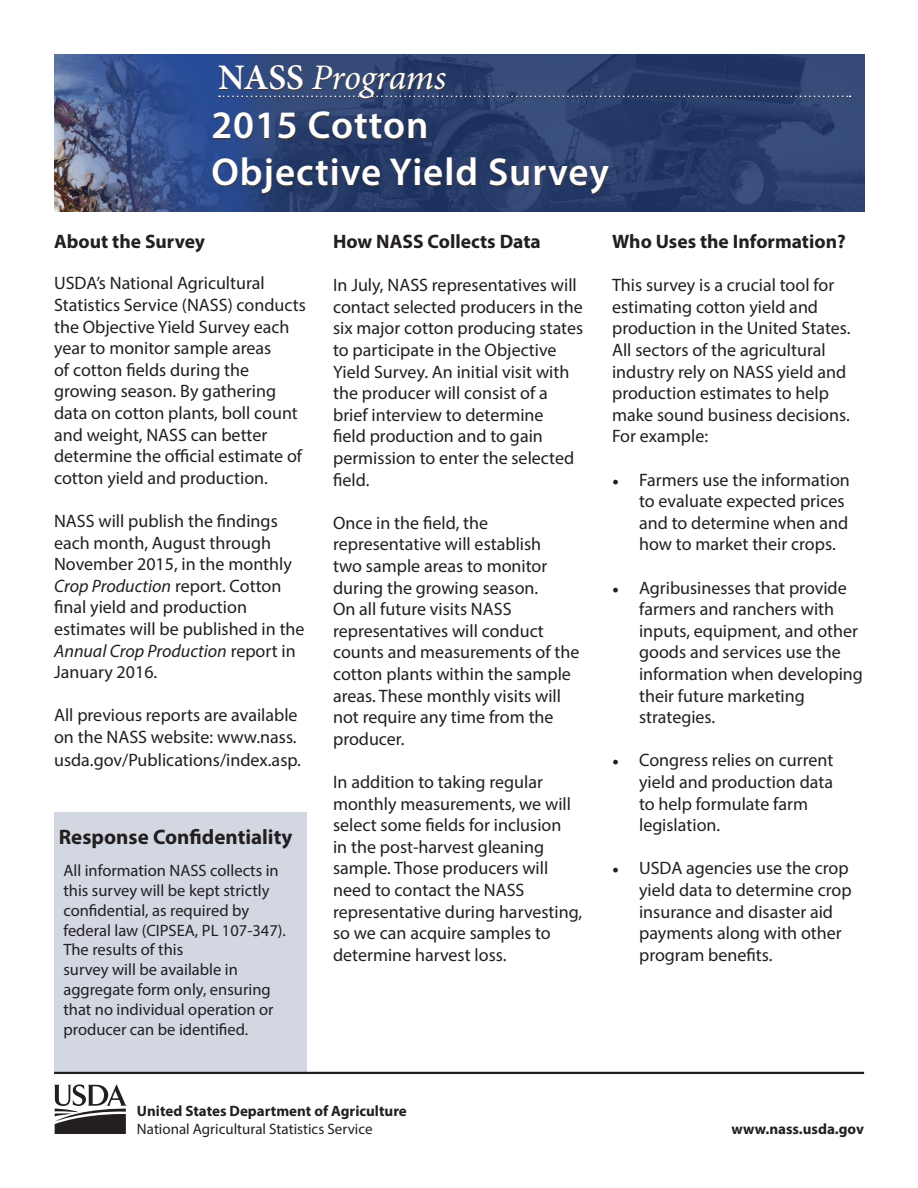
<style>
.page{position:relative;width:918px;height:1188px;background:#fff}
.page>*{position:absolute;margin:0;border:0;box-sizing:border-box;transform-origin:0 0}
.Paragraph_Style_4{font:600 39px "Myriad Pro";letter-spacing:.025em;color:#fff}
.Paragraph_Style_5{font:italic 36px "Minion Pro";letter-spacing:-.005em;color:#fff}
.t1{font:700 21px "Myriad Pro";color:#231f20}
.t2{font:700 19.5px "Myriad Pro";color:#231f20}
.t3{font:18px/21.6px "Myriad Pro";color:#231f20}
.t4{font:16.5px/19.8px "Myriad Pro";color:#231f20}
.t5{font:700 15px "Myriad Pro";color:#231f20}
.t6{font:15px "Myriad Pro";color:#231f20}
.s1{font-weight:600;font-style:normal}
.s2{font-style:italic}
.s3{font-family:"Minion Pro"}
</style>
<div class="page">
<hr style="left:54px;top:1072px;width:810px;height:2px;background:#231f20">
<svg style="left:54px;top:1084px;width:73px;height:50px"></svg>
<img style="left:228px;top:54px;width:636px;height:157px">
<div style="left:54px;top:812px;width:252px;height:260px;background:#d2d7e2"></div>
<img style="left:54px;top:54px;width:174px;height:157px">
<div style="left:214px;top:113px;width:396px;height:82px;background:#45382c;opacity:.8"></div>
<div style="left:219px;top:66px;width:633px;height:33px;background:#45382c;opacity:.8"></div>
<svg style="left:219px;top:96px;width:632px;height:1px"></svg>
<p class="Paragraph_Style_5" style="left:218px;top:53px;width:229px"><span class="s1">NASS</span> Programs</p>
<p class="Paragraph_Style_4" style="left:211px;top:100px;width:219px">2015 Cotton</p>
<p class="Paragraph_Style_4" style="left:211px;top:147px;width:399px">Objective Yield Survey</p>
<p class="t2" style="left:54px;top:229px;width:153px">About the Survey</p>
<p class="t3" style="left:54px;top:272px;width:253px">USDA’s National Agricultural<br>Statistics Service (NASS) conducts the Objective Yield Survey each year to monitor sample areas<br>of cotton fields during the growing season. By gathering data on cotton plants, boll count and weight, NASS can better determine the official estimate of cotton yield and production.</p>
<p class="t3" style="left:54px;top:510px;width:252px">NASS will publish the findings each month, August through<br>November 2015, in the monthly<br><span class="s2">Crop Production</span> report. Cotton final yield and production estimates will be published in the<br><span class="s2">Annual Crop Production</span> report in<br>January 2016.</p>
<p class="t3" style="left:54px;top:704px;width:245px">All previous reports are available on the NASS website: www.nass.</p>
<p class="t3" style="left:54px;top:749px;width:248px">usda.gov/Publications/index.asp.</p>
<p class="t1" style="left:59px;top:824px;width:235px">Response Confidentiality</p>
<p class="t4" style="left:63px;top:861px;width:217px">All information NASS collects in this survey will be kept strictly confidential, as required by</p>
<p class="t4" style="left:63px;top:920px;width:224px">federal law (CIPSEA, PL 107-347).<br>The results of this</p>
<p class="t4" style="left:63px;top:960px;width:176px">survey will be available in</p>
<p class="t4" style="left:63px;top:979px;width:209px">aggregate form only, ensuring</p>
<p class="t4" style="left:63px;top:999px;width:212px">that no individual operation or producer can be identified.</p>
<p class="t2" style="left:333px;top:229px;width:209px">How NASS Collects Data</p>
<p class="t3" style="left:333px;top:274px;width:252px">In July, NASS representatives will contact selected producers in the six major cotton producing states to participate in the Objective<br>Yield Survey. An initial visit with the producer will consist of a brief interview to determine<br>field production and to gain permission to enter the selected field.</p>
<p class="t3" style="left:333px;top:512px;width:248px">Once in the field, the representative will establish<br>two sample areas to monitor during the growing season.<br>On all future visits NASS representatives will conduct counts and measurements of the cotton plants within the sample areas. These monthly visits will not require any time from the producer.</p>
<p class="t3" style="left:333px;top:771px;width:251px">In addition to taking regular monthly measurements, we will select some fields for inclusion<br>in the post-harvest gleaning sample. Those producers will need to contact the NASS representative during harvesting, so we can acquire samples to determine harvest loss.</p>
<p class="t2" style="left:612px;top:229px;width:235px">Who Uses the Information?</p>
<p class="t3" style="left:612px;top:274px;width:240px">This survey is a crucial tool for estimating cotton yield and production in the United States.<br>All sectors of the agricultural industry rely on NASS yield and production estimates to help make sound business decisions.<br>For example:</p>
<p class="t3" style="left:639px;top:468px;width:212px;text-indent:-27px"><span class="s3">•</span> Farmers use the information to evaluate expected prices and to determine when and how to market their crops.</p>
<p class="t3" style="left:639px;top:576px;width:225px;text-indent:-27px"><span class="s3">•</span> Agribusinesses that provide farmers and ranchers with inputs, equipment, and other goods and services use the information when developing their future marketing strategies.</p>
<p class="t3" style="left:639px;top:749px;width:196px;text-indent:-27px"><span class="s3">•</span> Congress relies on current yield and production data to help formulate farm legislation.</p>
<p class="t3" style="left:639px;top:857px;width:214px;text-indent:-27px"><span class="s3">•</span> USDA agencies use the crop yield data to determine crop insurance and disaster aid payments along with other program benefits.</p>
<p class="t5" style="left:137px;top:1101px;width:271px">United States Department of Agriculture</p>
<p class="t6" style="left:137px;top:1120px;width:237px">National Agricultural Statistics Service</p>
<p class="t5" style="left:731px;top:1119px;width:134px">www.nass.usda.gov</p>
</div>
